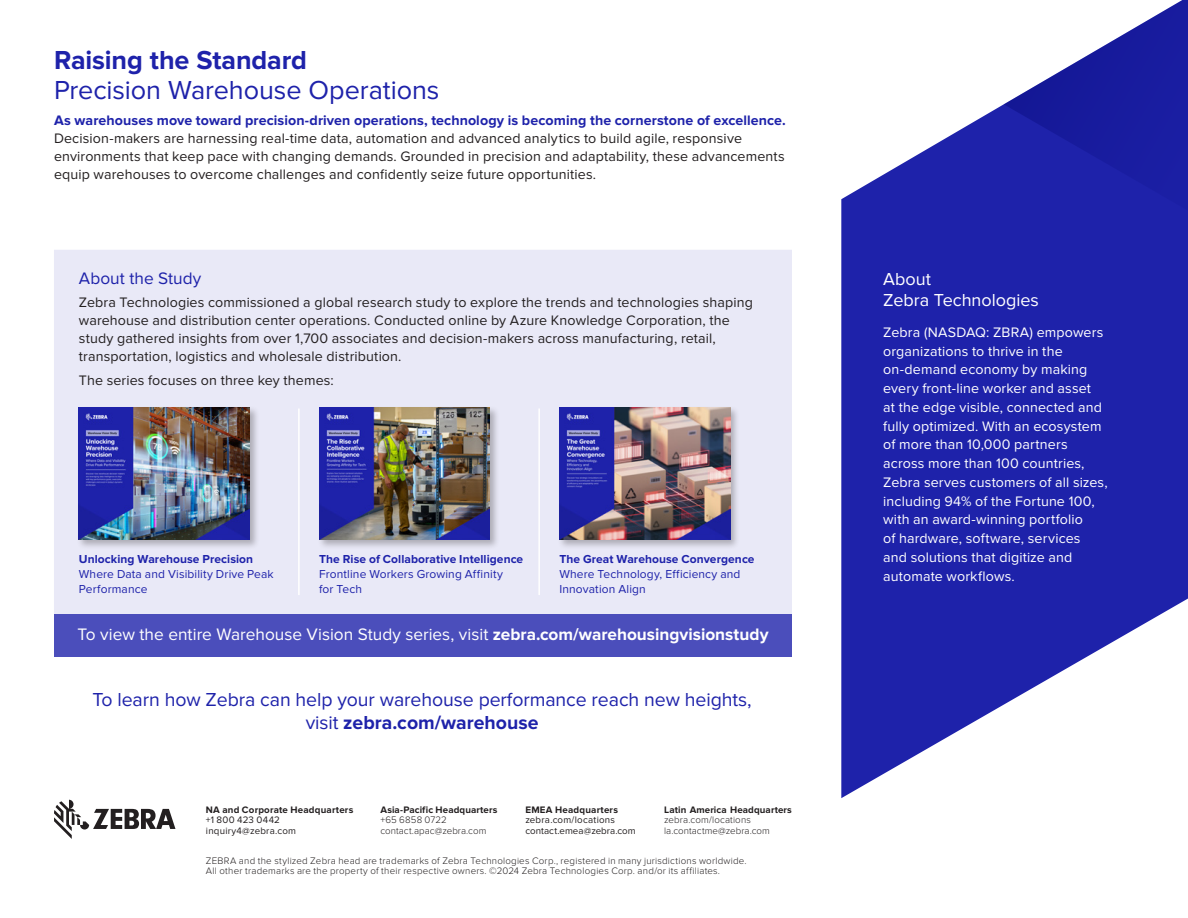
<style>
.page{position:relative;width:1188px;height:918px;background:#fff}
.page>*{position:absolute;margin:0;border:0;box-sizing:border-box;transform-origin:0 0}
.t1{font:27px "Proxima Nova";letter-spacing:-.005em;color:#1e22aa}
.t2{font:700 27px "Proxima Nova";letter-spacing:-.005em;color:#1e22aa}
.t3{font:19.5px/22.5px "Proxima Nova";letter-spacing:-.005em;color:#1e22aa;text-align:center}
.t4{font:18px/21px "Proxima Nova";color:#fff}
.t5{font:17.25px "Proxima Nova";color:#fff}
.t6{font:17.25px "Proxima Nova";letter-spacing:.005em;color:#1e22aa}
.t7{font:14.25px/18px "Proxima Nova";letter-spacing:.01em;color:#231f20}
.t8{font:14.25px/18.8px "Proxima Nova";letter-spacing:.01em;color:#fff}
.t9{font:700 14.25px "Proxima Nova";letter-spacing:.005em;color:#1e22aa}
.t10{font:12px/14.2px "Proxima Nova";letter-spacing:.01em;color:#1e22aa}
.t11{font:700 12px "Proxima Nova";letter-spacing:.005em;color:#1e22aa}
.t12{font:300 9.75px/10.5px "Proxima Nova";letter-spacing:.02em;color:#231f20}
.t13{font:700 9.75px "Proxima Nova";letter-spacing:.015em;color:#231f20}
.t14{font:9.75px/10.5px "Proxima Nova";letter-spacing:.02em;color:#231f20}
.s1{font-weight:700}
</style>
<div class="page">
<div style="left:54px;top:250px;width:738px;height:372px;background:#e9e9f7"></div>
<svg style="left:841px;top:193px;width:347px;height:605px;fill:#1e22aa"></svg>
<svg style="left:852px;top:0;width:336px;height:293px;fill:#1e22aa"></svg>
<svg style="left:54px;top:800px;width:121px;height:39px"></svg>
<div style="left:54px;top:614px;width:738px;height:42px;background:#4b4ebb"></div>
<hr style="left:298px;top:409px;width:2px;height:186px;background:#fff">
<div style="left:77px;top:406px;width:182px;height:143px;background:#231f20;opacity:.3"></div>
<img style="left:79px;top:408px;width:171px;height:132px">
<div style="left:317px;top:406px;width:183px;height:143px;background:#231f20;opacity:.3"></div>
<img style="left:319px;top:408px;width:171px;height:132px">
<div style="left:558px;top:406px;width:182px;height:143px;background:#231f20;opacity:.3"></div>
<img style="left:559px;top:408px;width:171px;height:132px">
<hr style="left:538px;top:409px;width:2px;height:186px;background:#fff">
<h1 class="t2" style="left:54px;top:44px;width:255px">Raising the Standard</h1>
<h1 class="t1" style="left:54px;top:74px;width:387px">Precision Warehouse Operations</h1>
<p class="t9" style="left:54px;top:112px;width:733px">As warehouses move toward precision-driven operations, technology is becoming the cornerstone of excellence.</p>
<p class="t7" style="left:54px;top:129px;width:732px">Decision-makers are harnessing real-time data, automation and advanced analytics to build agile, responsive environments that keep pace with changing demands. Grounded in precision and adaptability, these advancements equip warehouses to overcome challenges and confidently seize future opportunities.</p>
<p class="t6" style="left:79px;top:269px;width:124px">About the Study</p>
<p class="t7" style="left:79px;top:294px;width:676px">Zebra Technologies commissioned a global research study to explore the trends and technologies shaping warehouse and distribution center operations. Conducted online by Azure Knowledge Corporation, the study gathered insights from over 1,700 associates and decision-makers across manufacturing, retail, transportation, logistics and wholesale distribution.</p>
<p class="t7" style="left:79px;top:372px;width:256px">The series focuses on three key themes:</p>
<p class="t11" style="left:79px;top:552px;width:176px">Unlocking Warehouse Precision</p>
<p class="t10" style="left:79px;top:568px;width:196px">Where Data and Visibility Drive Peak<br>Performance</p>
<p class="t11" style="left:319px;top:552px;width:206px">The Rise of Collaborative Intelligence</p>
<p class="t10" style="left:319px;top:568px;width:185px">Frontline Workers Growing Affinity for Tech</p>
<p class="t11" style="left:559px;top:552px;width:197px">The Great Warehouse Convergence</p>
<p class="t10" style="left:559px;top:568px;width:183px">Where Technology, Efficiency and<br>Innovation Align</p>
<p class="t5" style="left:77px;top:625px;width:693px">To view the entire Warehouse Vision Study series, visit <span class="s1">zebra.com/warehousingvisionstudy</span></p>
<h2 class="t3" style="left:93px;top:689px;width:660px">To learn how Zebra can help your warehouse performance reach new heights, visit <span class="s1">zebra.com/warehouse</span></h2>
<p class="t13" style="left:664px;top:804px;width:129px">Latin America Headquarters</p>
<p class="t12" style="left:664px;top:815px;width:107px">zebra.com/locations la.contactme@zebra.com</p>
<p class="t12" style="left:206px;top:856px;width:542px">ZEBRA and the stylized Zebra head are trademarks of Zebra Technologies Corp., registered in many jurisdictions worldwide.<br>All other trademarks are the property of their respective owners. ©2024 Zebra Technologies Corp. and/or its affiliates.</p>
<p class="t13" style="left:380px;top:804px;width:118px">Asia-Pacific Headquarters</p>
<p class="t12" style="left:380px;top:815px;width:107px">+65 6858 0722 contact.apac@zebra.com</p>
<p class="t13" style="left:206px;top:804px;width:149px">NA and Corporate Headquarters</p>
<p class="t14" style="left:206px;top:815px;width:92px">+1 800 423 0442 inquiry4@zebra.com</p>
<p class="t13" style="left:525px;top:804px;width:94px">EMEA Headquarters</p>
<p class="t14" style="left:525px;top:815px;width:112px">zebra.com/locations contact.emea@zebra.com</p>
<p class="t4" style="left:883px;top:269px;width:157px">About<br>Zebra Technologies</p>
<p class="t8" style="left:883px;top:323px;width:226px">Zebra (NASDAQ: ZBRA) empowers organizations to thrive in the on-demand economy by making every front-line worker and asset<br>at the edge visible, connected and fully optimized. With an ecosystem of more than 10,000 partners across more than 100 countries,<br>Zebra serves customers of all sizes, including 94% of the Fortune 100, with an award-winning portfolio<br>of hardware, software, services and solutions that digitize and automate workflows.</p>
</div>
